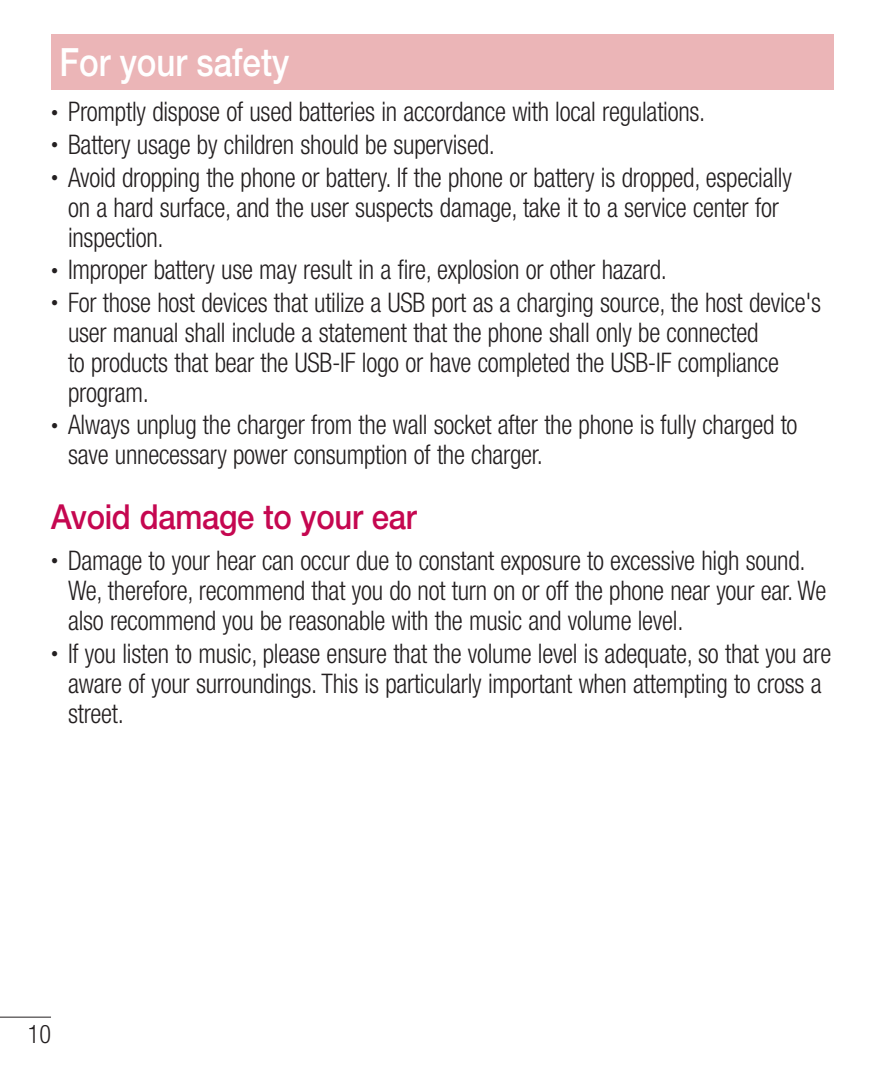
<style>
.page{position:relative;width:893px;height:1072px;background:#fff}
.page>*{position:absolute;margin:0;border:0;box-sizing:border-box;transform-origin:0 0}
.Head_01{font:500 39px "Helvetica Neue LT Pro";color:#fff;scale:.85 1}
.Head_02{font:500 34.5px "Helvetica Neue LT Pro";letter-spacing:-.01em;color:#c50750;scale:.9 1}
.main{font:300 condensed 27px/30px "Helvetica Neue LT Pro";letter-spacing:-.01em;color:#231f20;scale:.95 1}
.t1{font:300 condensed 25.5px "Helvetica Neue LT Pro";color:#231f20;scale:.95 1}
.s1{font-weight:400;font-size:15px}
</style>
<div class="page">
<hr style="left:0;top:1016px;width:51px;height:1px;background:#231f20">
<div style="left:51px;top:34px;width:782px;height:55px;background:#ebb5b7"></div>
<p class="Head_01" style="left:60px;top:38px;width:272px">For your safety</p>
<p class="main" style="left:51px;top:97px;width:690px"><span class="s1">•</span> Promptly dispose of used batteries in accordance with local regulations.</p>
<p class="main" style="left:51px;top:129px;width:469px"><span class="s1">•</span> Battery usage by children should be supervised.</p>
<p class="main" style="left:68px;top:162px;width:763px;text-indent:-17px"><span class="s1">•</span> Avoid dropping the phone or battery. If the phone or battery is dropped, especially on a hard surface, and the user suspects damage, take it to a service center for inspection.</p>
<p class="main" style="left:51px;top:254px;width:650px"><span class="s1">•</span> Improper battery use may result in a fire, explosion or other hazard.</p>
<p class="main" style="left:68px;top:287px;width:794px;text-indent:-17px"><span class="s1">•</span> For those host devices that utilize a USB port as a charging source, the host device's user manual shall include a statement that the phone shall only be connected<br>to products that bear the USB-IF logo or have completed the USB-IF compliance program.</p>
<p class="main" style="left:68px;top:409px;width:769px;text-indent:-17px"><span class="s1">•</span> Always unplug the charger from the wall socket after the phone is fully charged to save unnecessary power consumption of the charger.</p>
<p class="Head_02" style="left:51px;top:496px;width:408px">Avoid damage to your ear</p>
<p class="main" style="left:68px;top:545px;width:800px;text-indent:-17px"><span class="s1">•</span> Damage to your hear can occur due to constant exposure to excessive high sound.<br>We, therefore, recommend that you do not turn on or off the phone near your ear. We also recommend you be reasonable with the music and volume level.</p>
<p class="main" style="left:68px;top:637px;width:805px;text-indent:-17px"><span class="s1">•</span> If you listen to music, please ensure that the volume level is adequate, so that you are aware of your surroundings. This is particularly important when attempting to cross a street.</p>
<p class="t1" style="left:28px;top:1019px;width:26px">10</p>
</div>
